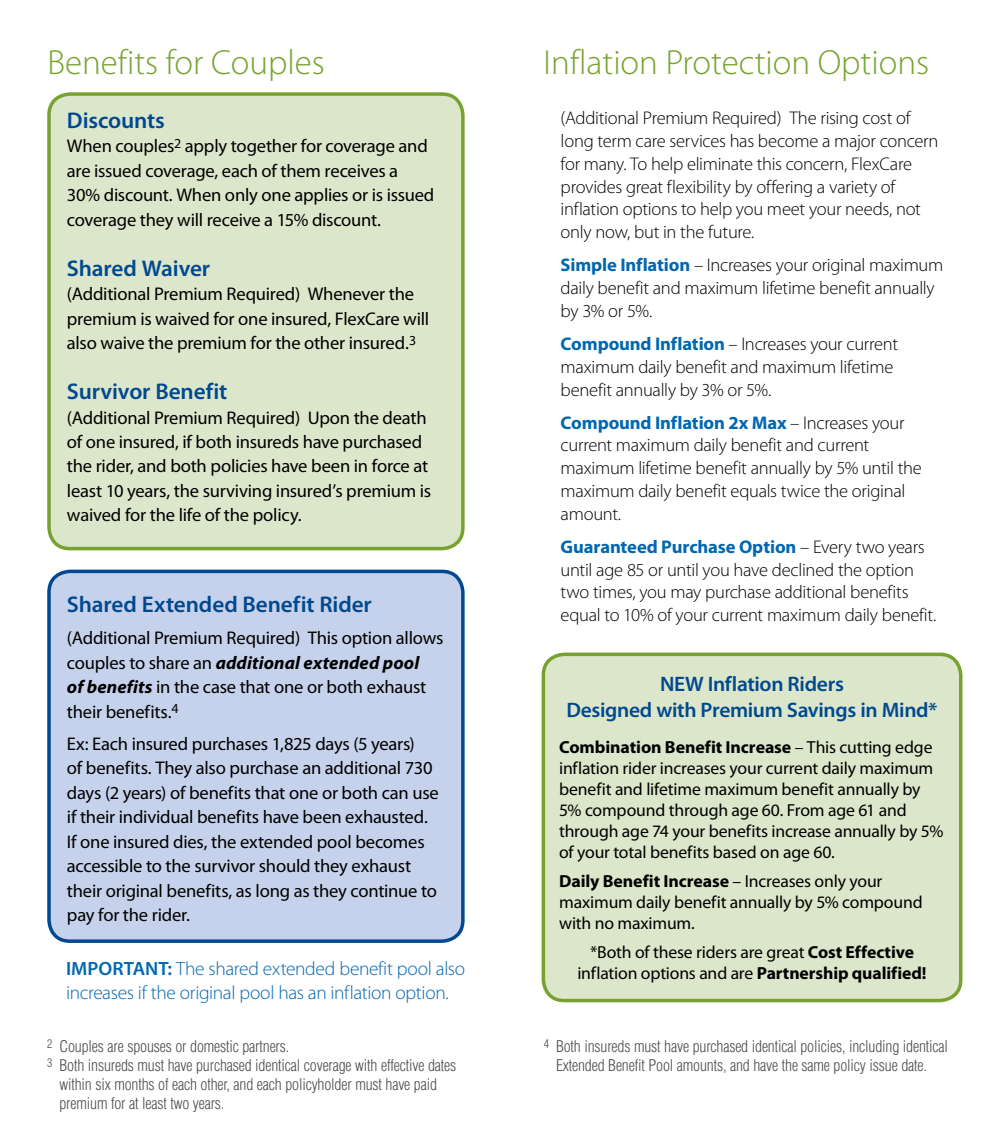
<style>
.page{position:relative;width:1008px;height:1134px;background:#fff}
.page>*{position:absolute;margin:0;border:0;box-sizing:border-box;transform-origin:0 0}
.t1{font:300 35px "Myriad Pro";color:#78a22f}
.t2{font:600 22.75px "Myriad Pro";letter-spacing:-.005em;color:#004990}
.t3{font:600 21px/25.2px "Myriad Pro";letter-spacing:-.015em;color:#004990;text-align:center}
.t4{font:300 19.25px/24.5px "Myriad Pro";letter-spacing:-.015em;color:#0067b1}
.t5{font:18.38px/24.5px "Myriad Pro";letter-spacing:-.015em;color:#000}
.t6{font:300 18.38px/22.8px "Myriad Pro";letter-spacing:-.015em;color:#000}
.t7{font:17.5px/21px "Myriad Pro";letter-spacing:-.01em;color:#000}
.t8{font:300 condensed 15.75px/18.9px "Helvetica LT Std";letter-spacing:-.01em;color:#4d4d4f;text-align:center}
.s1{font-weight:700;font-style:italic}
.s2{font-weight:600}
.s3{font-weight:700;color:#0067b1}
.s4{font-weight:700}
</style>
<div class="page">
<div style="left:543px;top:654px;width:418px;height:347px;background:#dce6ca;border-radius:21px"></div>
<div style="left:542px;top:653px;width:420px;height:349px;border:4px solid #78a22f;border-radius:21px"></div>
<div style="left:49px;top:94px;width:414px;height:455px;background:#dce6ca;border-radius:21px"></div>
<div style="left:47px;top:92px;width:418px;height:458px;border:4px solid #78a22f;border-radius:21px"></div>
<div style="left:49px;top:571px;width:414px;height:370px;background:#c6d2eb;border-radius:21px"></div>
<div style="left:47px;top:570px;width:418px;height:373px;border:4px solid #004990;border-radius:21px"></div>
<h1 class="t1" style="left:47px;top:43px;width:279px">Benefits for Couples</h1>
<p class="t2" style="left:67px;top:106px;width:100px">Discounts</p>
<p class="t5" style="left:67px;top:134px;width:369px">When couples<sup>2</sup> apply together for coverage and are issued coverage, each of them receives a 30% discount. When only one applies or is issued coverage they will receive a 15% discount.</p>
<p class="t2" style="left:67px;top:254px;width:145px">Shared Waiver</p>
<p class="t5" style="left:67px;top:281px;width:364px">(Additional Premium Required) Whenever the premium is waived for one insured, FlexCare will also waive the premium for the other insured.<sup>3</sup></p>
<p class="t2" style="left:67px;top:377px;width:162px">Survivor Benefit</p>
<p class="t5" style="left:67px;top:405px;width:366px">(Additional Premium Required) Upon the death of one insured, if both insureds have purchased the rider, and both policies have been in force at least 10 years, the surviving insured’s premium is waived for the life of the policy.</p>
<p class="t2" style="left:67px;top:590px;width:306px">Shared Extended Benefit Rider</p>
<p class="t5" style="left:67px;top:625px;width:378px">(Additional Premium Required) This option allows couples to share an <span class="s1">additional extended pool<br>of benefits</span> in the case that one or both exhaust their benefits.<sup>4</sup></p>
<p class="t5" style="left:67px;top:731px;width:373px">Ex: Each insured purchases 1,825 days (5 years)<br>of benefits. They also purchase an additional 730 days (2 years) of benefits that one or both can use if their individual benefits have been exhausted.<br>If one insured dies, the extended pool becomes accessible to the survivor should they exhaust their original benefits, as long as they continue to pay for the rider.</p>
<p class="t4" style="left:66px;top:956px;width:401px"><span class="s2">IMPORTANT:</span> The shared extended benefit pool also increases if the original pool has an inflation option.</p>
<p class="t8" style="left:47px;top:1037px;width:244px"><sup>2</sup> Couples are spouses or domestic partners.</p>
<p class="t8" style="left:47px;top:1056px;width:410px"><sup>3</sup> Both insureds must have purchased identical coverage with effective dates</p>
<p class="t8" style="left:59px;top:1075px;width:379px">within six months of each other, and each policyholder must have paid</p>
<p class="t8" style="left:59px;top:1094px;width:166px">premium for at least two years.</p>
<h1 class="t1" style="left:543px;top:43px;width:387px">Inflation Protection Options</h1>
<p class="t6" style="left:561px;top:107px;width:379px">(Additional Premium Required) The rising cost of long term care services has become a major concern for many. To help eliminate this concern, FlexCare provides great flexibility by offering a variety of inflation options to help you meet your needs, not only now, but in the future.</p>
<p class="t6" style="left:561px;top:254px;width:384px"><span class="s3">Simple Inflation</span> – Increases your original maximum daily benefit and maximum lifetime benefit annually by 3% or 5%.</p>
<p class="t6" style="left:561px;top:333px;width:339px"><span class="s3">Compound Inflation</span> – Increases your current maximum daily benefit and maximum lifetime benefit annually by 3% or 5%.</p>
<p class="t6" style="left:561px;top:411px;width:363px"><span class="s3">Compound Inflation 2x Max</span> – Increases your current maximum daily benefit and current maximum lifetime benefit annually by 5% until the maximum daily benefit equals twice the original amount.</p>
<p class="t6" style="left:561px;top:536px;width:377px"><span class="s3">Guaranteed Purchase Option</span> – Every two years until age 85 or until you have declined the option two times, you may purchase additional benefits equal to 10% of your current maximum daily benefit.</p>
<p class="t3" style="left:566px;top:671px;width:373px">NEW Inflation Riders<br>Designed with Premium Savings in Mind*</p>
<p class="t7" style="left:559px;top:737px;width:386px"><span class="s4">Combination Benefit Increase</span> – This cutting edge inflation rider increases your current daily maximum benefit and lifetime maximum benefit annually by 5% compound through age 60. From age 61 and through age 74 your benefits increase annually by 5% of your total benefits based on age 60.</p>
<p class="t7" style="left:559px;top:871px;width:365px"><span class="s4">Daily Benefit Increase</span> – Increases only your maximum daily benefit annually by 5% compound with no maximum.</p>
<p class="t7" style="left:577px;top:942px;width:351px;text-align:center">*Both of these riders are great <span class="s4">Cost Effective </span>inflation options and are <span class="s4">Partnership qualified!</span></p>
<p class="t8" style="left:544px;top:1037px;width:406px"><sup>4</sup> Both insureds must have purchased identical policies, including identical<br>Extended Benefit Pool amounts, and have the same policy issue date.</p>
</div>
